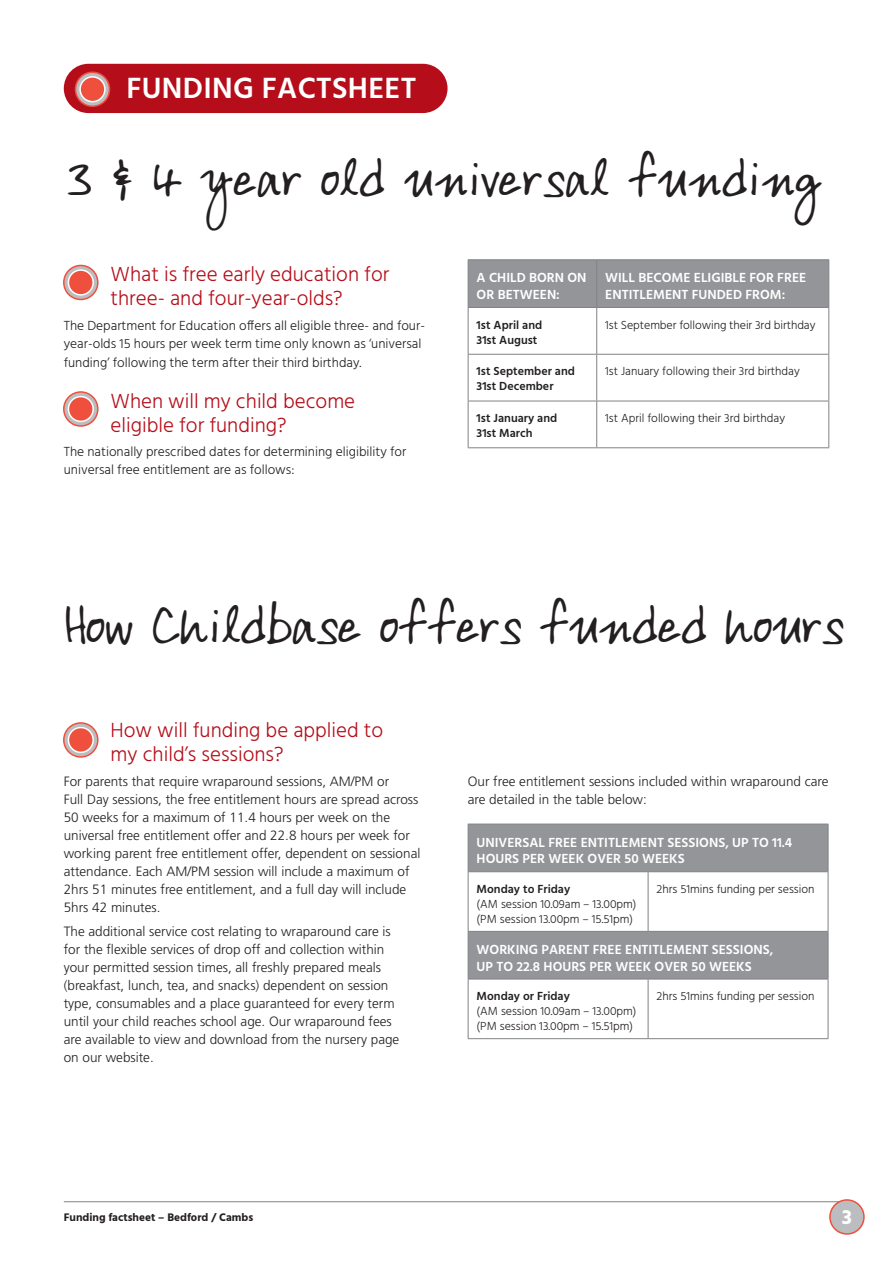
<style>
.page{position:relative;width:893px;height:1263px;background:#fff}
.page>*{position:absolute;margin:0;border:0;box-sizing:border-box;transform-origin:0 0}
.t1{font:46.5px "Lumpy";letter-spacing:-.01em;color:#231f20}
.t2{font:600 30px "Hind";letter-spacing:.01em;color:#fff}
.t3{font:300 21px/24px "Hind";color:#b50e1a}
.t4{font:700 21px "Hind";color:#fff}
.t5{font:300 13.5px/18px "Frutiger";color:#231f20}
.t6{font:300 13.5px/18.3px "Hind";color:#231f20}
.t7{font:600 13.5px/16.5px "Hind";color:#fff}
.t8{font:300 12px/15px "Hind";color:#231f20}
.t9{font:600 12px/15px "Hind";color:#231f20}
.t10{font:700 11.25px "Hind";color:#231f20}
</style>
<div class="page">
<hr style="left:64px;top:1201px;width:783px;height:1px;background:#808285">
<div style="left:64px;top:64px;width:384px;height:49px;background:#b50e1a;border-radius:25px"></div>
<svg style="left:75px;top:72px;width:34px;height:34px"></svg>
<div style="left:75px;top:71px;width:35px;height:36px;border:2px solid #ef503e;border-radius:50%"></div>
<div style="left:80px;top:77px;width:25px;height:25px;background:#ef503e;border-radius:50%"></div>
<div style="left:79px;top:76px;width:27px;height:26px;border:2px solid #fff;border-radius:50%"></div>
<div style="left:830px;top:1200px;width:34px;height:34px;background:#bcbdc0;border-radius:50%"></div>
<div style="left:829px;top:1199px;width:36px;height:36px;border:2px solid #ef503e;border-radius:50%"></div>
<div style="left:469px;top:260px;width:359px;height:47px;background:#939598"></div>
<hr style="left:468px;top:259px;width:129px;height:1px;background:#808285">
<hr style="left:468px;top:260px;width:1px;height:47px;background:#808285">
<hr style="left:597px;top:259px;width:232px;height:1px;background:#808285">
<hr style="left:596px;top:260px;width:1px;height:47px;background:#808285">
<hr style="left:828px;top:260px;width:1px;height:47px;background:#808285">
<hr style="left:468px;top:307px;width:129px;height:1px;background:#808285">
<hr style="left:468px;top:308px;width:1px;height:46px;background:#808285">
<hr style="left:597px;top:307px;width:232px;height:1px;background:#808285">
<hr style="left:596px;top:308px;width:1px;height:46px;background:#808285">
<hr style="left:828px;top:308px;width:1px;height:46px;background:#808285">
<hr style="left:468px;top:354px;width:129px;height:1px;background:#808285">
<hr style="left:468px;top:355px;width:1px;height:46px;background:#808285">
<hr style="left:597px;top:354px;width:232px;height:1px;background:#808285">
<hr style="left:596px;top:355px;width:1px;height:46px;background:#808285">
<hr style="left:828px;top:355px;width:1px;height:46px;background:#808285">
<hr style="left:468px;top:401px;width:129px;height:1px;background:#808285">
<hr style="left:468px;top:401px;width:1px;height:46px;background:#808285">
<hr style="left:597px;top:401px;width:232px;height:1px;background:#808285">
<hr style="left:596px;top:401px;width:1px;height:46px;background:#808285">
<hr style="left:828px;top:401px;width:1px;height:46px;background:#808285">
<hr style="left:468px;top:447px;width:129px;height:1px;background:#808285">
<hr style="left:597px;top:447px;width:232px;height:1px;background:#808285">
<svg style="left:469px;top:825px;width:359px;height:154px;fill:#939598"></svg>
<hr style="left:468px;top:824px;width:180px;height:1px;background:#808285">
<hr style="left:468px;top:824px;width:1px;height:47px;background:#808285">
<hr style="left:648px;top:824px;width:180px;height:1px;background:#808285">
<hr style="left:828px;top:824px;width:1px;height:47px;background:#808285">
<hr style="left:468px;top:871px;width:180px;height:1px;background:#808285">
<hr style="left:468px;top:872px;width:1px;height:59px;background:#808285">
<hr style="left:648px;top:871px;width:180px;height:1px;background:#808285">
<hr style="left:648px;top:872px;width:1px;height:59px;background:#808285">
<hr style="left:828px;top:872px;width:1px;height:59px;background:#808285">
<hr style="left:468px;top:931px;width:180px;height:1px;background:#808285">
<hr style="left:468px;top:932px;width:1px;height:47px;background:#808285">
<hr style="left:648px;top:931px;width:180px;height:1px;background:#808285">
<hr style="left:828px;top:932px;width:1px;height:47px;background:#808285">
<hr style="left:468px;top:979px;width:180px;height:1px;background:#808285">
<hr style="left:468px;top:979px;width:1px;height:59px;background:#808285">
<hr style="left:648px;top:979px;width:180px;height:1px;background:#808285">
<hr style="left:648px;top:979px;width:1px;height:59px;background:#808285">
<hr style="left:828px;top:979px;width:1px;height:59px;background:#808285">
<hr style="left:468px;top:1038px;width:180px;height:1px;background:#808285">
<hr style="left:648px;top:1038px;width:180px;height:1px;background:#808285">
<svg style="left:64px;top:265px;width:34px;height:34px"></svg>
<div style="left:63px;top:265px;width:36px;height:35px;border:2px solid #ef503e;border-radius:50%"></div>
<svg style="left:64px;top:392px;width:34px;height:34px"></svg>
<div style="left:63px;top:391px;width:36px;height:36px;border:2px solid #ef503e;border-radius:50%"></div>
<svg style="left:64px;top:723px;width:34px;height:34px"></svg>
<div style="left:63px;top:722px;width:36px;height:36px;border:2px solid #ef503e;border-radius:50%"></div>
<div style="left:68px;top:270px;width:25px;height:25px;background:#ef503e;border-radius:50%"></div>
<div style="left:68px;top:269px;width:26px;height:27px;border:2px solid #fff;border-radius:50%"></div>
<div style="left:68px;top:397px;width:25px;height:24px;background:#ef503e;border-radius:50%"></div>
<div style="left:68px;top:396px;width:26px;height:26px;border:2px solid #fff;border-radius:50%"></div>
<div style="left:68px;top:727px;width:25px;height:25px;background:#ef503e;border-radius:50%"></div>
<div style="left:68px;top:727px;width:26px;height:26px;border:2px solid #fff;border-radius:50%"></div>
<p class="t2" style="left:126px;top:68px;width:291px">FUNDING FACTSHEET</p>
<p class="t1" style="left:64px;top:152px;width:760px">3 &amp; 4 year old universal funding</p>
<p class="t3" style="left:111px;top:264px;width:280px">What is free early education for three- and four-year-olds?</p>
<p class="t6" style="left:64px;top:317px;width:363px">The Department for Education offers all eligible three- and four&shy;year-olds 15 hours per week term time only known as ‘universal funding’ following the term after their third birthday.</p>
<p class="t3" style="left:111px;top:390px;width:246px">When will my child become eligible for funding?</p>
<p class="t6" style="left:64px;top:443px;width:344px">The nationally prescribed dates for determining eligibility for universal free entitlement are as follows:</p>
<p class="t7" style="left:477px;top:271px;width:111px">A CHILD BORN ON<br>OR BETWEEN:</p>
<p class="t7" style="left:605px;top:271px;width:202px">WILL BECOME ELIGIBLE FOR FREE<br>ENTITLEMENT FUNDED FROM:</p>
<p class="t9" style="left:477px;top:318px;width:67px">1st April and<br>31st August</p>
<p class="t8" style="left:605px;top:318px;width:212px">1st September following their 3rd birthday</p>
<p class="t9" style="left:477px;top:365px;width:100px">1st September and<br>31st December</p>
<p class="t8" style="left:605px;top:364px;width:196px">1st January following their 3rd birthday</p>
<p class="t9" style="left:477px;top:411px;width:82px">1st January and<br>31st March</p>
<p class="t8" style="left:605px;top:411px;width:181px">1st April following their 3rd birthday</p>
<p class="t1" style="left:63px;top:599px;width:782px">How Childbase offers funded hours</p>
<p class="t3" style="left:111px;top:719px;width:274px">How will funding be applied to my child’s sessions?</p>
<p class="t5" style="left:64px;top:772px;width:358px">For parents that require wraparound sessions, AM/PM or<br>Full Day sessions, the free entitlement hours are spread across 50 weeks for a maximum of 11.4 hours per week on the universal free entitlement offer and 22.8 hours per week for working parent free entitlement offer, dependent on sessional attendance. Each AM/PM session will include a maximum of 2hrs 51 minutes free entitlement, and a full day will include 5hrs 42 minutes.</p>
<p class="t5" style="left:64px;top:922px;width:337px">The additional service cost relating to wraparound care is for the flexible services of drop off and collection within your permitted session times, all freshly prepared meals (breakfast, lunch, tea, and snacks) dependent on session type, consumables and a place guaranteed for every term until your child reaches school age. Our wraparound fees are available to view and download from the nursery page on our website.</p>
<p class="t5" style="left:468px;top:772px;width:362px">Our free entitlement sessions included within wraparound care are detailed in the table below:</p>
<p class="t7" style="left:477px;top:835px;width:317px">UNIVERSAL FREE ENTITLEMENT SESSIONS, UP TO 11.4<br>HOURS PER WEEK OVER 50 WEEKS</p>
<p class="t9" style="left:477px;top:882px;width:95px">Monday to Friday</p>
<p class="t8" style="left:477px;top:897px;width:161px">(AM session 10.09am – 13.00pm) (PM session 13.00pm – 15.51pm)</p>
<p class="t8" style="left:657px;top:882px;width:159px">2hrs 51mins funding per session</p>
<p class="t7" style="left:477px;top:942px;width:298px">WORKING PARENT FREE ENTITLEMENT SESSIONS,<br>UP TO 22.8 HOURS PER WEEK OVER 50 WEEKS</p>
<p class="t9" style="left:477px;top:989px;width:95px">Monday or Friday</p>
<p class="t8" style="left:477px;top:1004px;width:161px">(AM session 10.09am – 13.00pm) (PM session 13.00pm – 15.51pm)</p>
<p class="t8" style="left:657px;top:989px;width:159px">2hrs 51mins funding per session</p>
<p class="t10" style="left:64px;top:1211px;width:191px">Funding factsheet – Bedford / Cambs</p>
<p class="t4" style="left:842px;top:1204px;width:12px">3</p>
</div>
